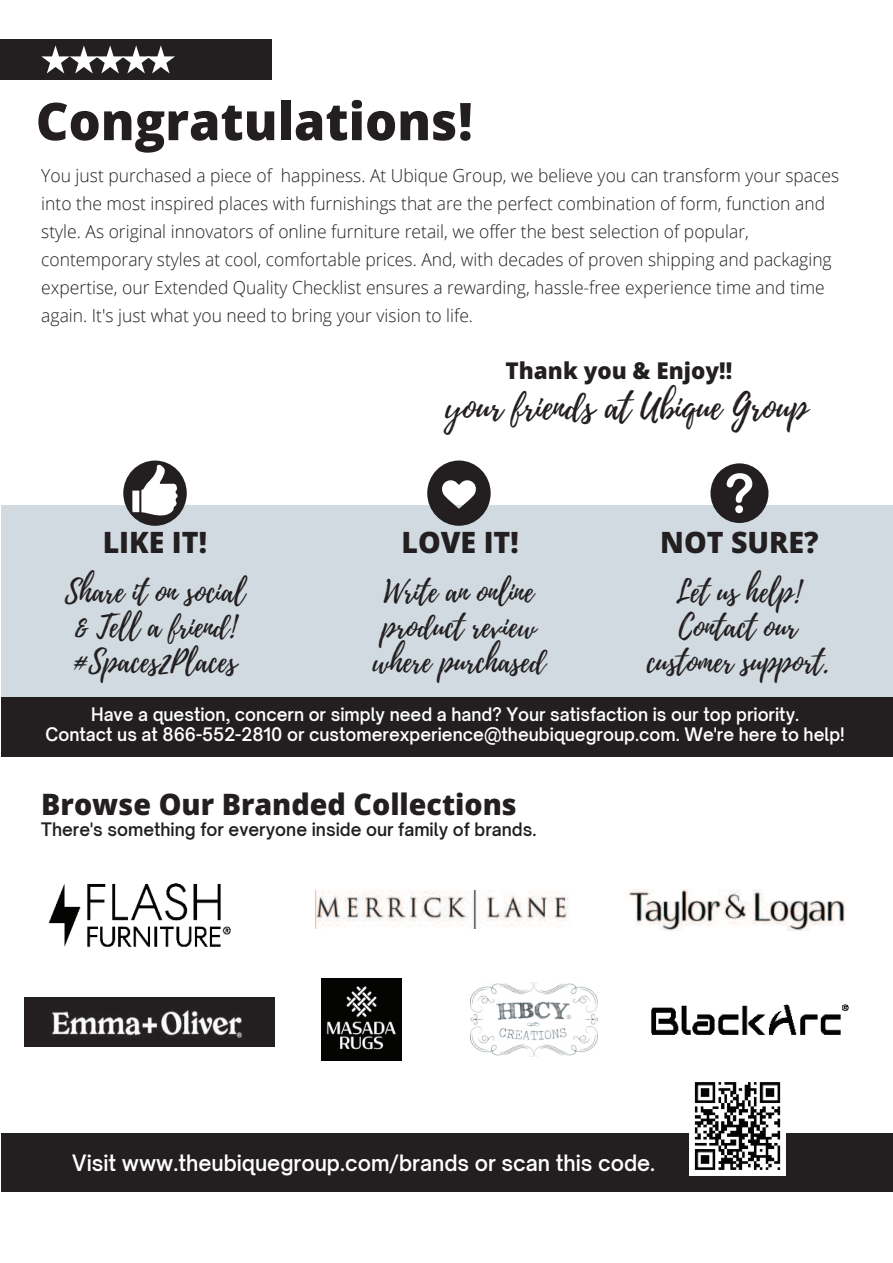
<style>
.page{position:relative;width:893px;height:1263px;background:#fff}
.page>*{position:absolute;margin:0;border:0;box-sizing:border-box;transform-origin:0 0}
.t1{font:800 51.9px "Open Sans";color:#231f20}
.t2{font:36px "Playlist Script";color:#231f20}
.t3{font:30.3px/34.8px "Playlist Script";color:#231f20;text-align:center}
.t4{font:800 29.4px "Open Sans";color:#231f20}
.t5{font:800 23.1px "Open Sans";color:#231f20}
.t6{font:600 21.15px "Open Sauce One";color:#fff}
.t7{font:300 18px/28px "Open Sans";color:#231f20}
.t8{font:600 17.4px/20.2px "Open Sauce One";color:#fff;text-align:center}
.t9{font:600 17.4px "Open Sauce One";color:#231f20}
</style>
<div class="page">
<div style="left:1px;top:505px;width:892px;height:193px;background:#d1dae1"></div>
<div style="left:24px;top:997px;width:251px;height:50px;background:#231f20"></div>
<img style="left:52px;top:1010px;width:190px;height:28px">
<img style="left:48px;top:883px;width:183px;height:64px">
<img style="left:315px;top:891px;width:254px;height:38px">
<img style="left:651px;top:1004px;width:198px;height:31px">
<img style="left:321px;top:979px;width:80px;height:82px">
<svg style="left:427px;top:460px;width:64px;height:66px"></svg>
<svg style="left:123px;top:460px;width:64px;height:66px"></svg>
<div style="left:710px;top:463px;width:58px;height:60px;background:#231f20;border-radius:50%"></div>
<svg style="left:727px;top:473px;width:25px;height:40px"></svg>
<div style="left:0;top:39px;width:272px;height:41px;background:#231f20"></div>
<svg style="left:41px;top:45px;width:134px;height:29px"></svg>
<div style="left:2px;top:698px;width:891px;height:59px;background:#231f20"></div>
<div style="left:2px;top:1133px;width:891px;height:59px;background:#231f20"></div>
<img style="left:471px;top:982px;width:126px;height:74px">
<img style="left:625px;top:889px;width:220px;height:42px">
<img style="left:689px;top:1082px;width:97px;height:93px">
<h1 class="t1" style="left:36px;top:100px;width:438px">Congratulations!</h1>
<p class="t7" style="left:41px;top:163px;width:799px">You just purchased a piece of happiness. At Ubique Group, we believe you can transform your spaces into the most inspired places with furnishings that are the perfect combination of form, function and style. As original innovators of online furniture retail, we offer the best selection of popular, contemporary styles at cool, comfortable prices. And, with decades of proven shipping and packaging expertise, our Extended Quality Checklist ensures a rewarding, hassle-free experience time and time again. It's just what you need to bring your vision to life.</p>
<p class="t5" style="left:506px;top:361px;width:228px">Thank you &amp; Enjoy!!</p>
<h2 class="t2" style="left:445px;top:381px;width:364px">your friends at Ubique Group</h2>
<h3 class="t4" style="left:401px;top:530px;width:119px">LOVE IT!</h3>
<h3 class="t4" style="left:660px;top:530px;width:160px">NOT SURE?</h3>
<h3 class="t3" style="left:647px;top:575px;width:184px">Let us help!<br>Contact our customer support.</h3>
<p class="t8" style="left:46px;top:706px;width:801px">Have a question, concern or simply need a hand? Your satisfaction is our top priority.<br>Contact us at 866-552-2810 or customerexperience@theubiquegroup.com. We're here to help!</p>
<h3 class="t4" style="left:103px;top:530px;width:106px">LIKE IT!</h3>
<h3 class="t3" style="left:65px;top:575px;width:181px;text-align:left">Share it on social &amp; Tell a friend! #Spaces2Places</h3>
<h3 class="t3" style="left:372px;top:575px;width:174px">Write an online product review where purchased</h3>
<h3 class="t4" style="left:41px;top:792px;width:477px">Browse Our Branded Collections</h3>
<p class="t9" style="left:41px;top:823px;width:497px">There's something for everyone inside our family of brands.</p>
<p class="t6" style="left:72px;top:1154px;width:584px">Visit www.theubiquegroup.com/brands or scan this code.</p>
</div>
